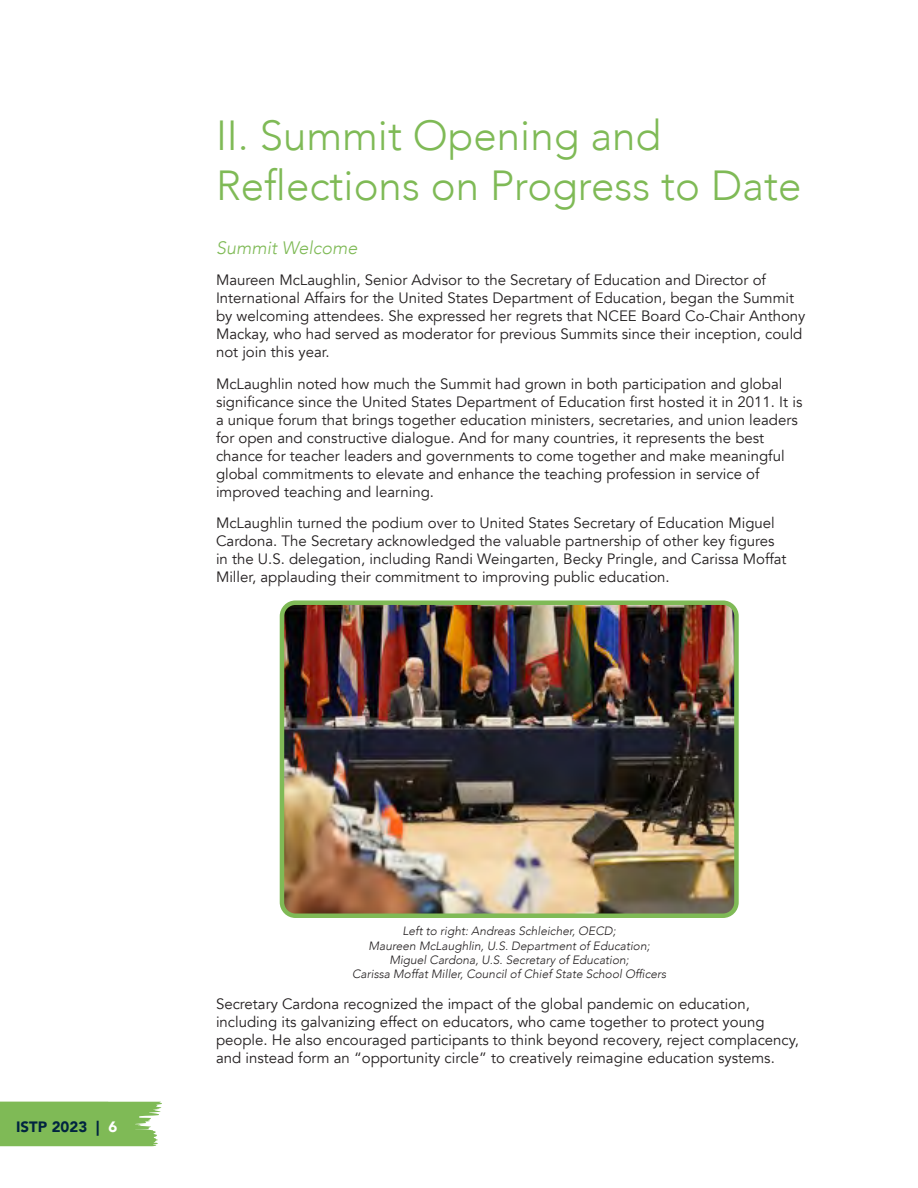
<style>
.page{position:relative;width:918px;height:1188px;background:#fff}
.page>*{position:absolute;margin:0;border:0;box-sizing:border-box;transform-origin:0 0}
.Heading_1{font:300 42px/50.4px "Avenir";color:#7fba56}
.Heading_2{font:italic 300 18px "Avenir";color:#7fba56}
.t1{font:15px/18px "Avenir";color:#231f20}
.t2{font:900 15px "Avenir";color:#012440}
.t3{font:italic 300 12px "Avenir";color:#231f20}
.s1{color:#fff}
</style>
<div class="page">
<div style="left:0;top:1102px;width:162px;height:44px;background:#7fba56"></div>
<img style="left:285px;top:605px;width:449px;height:308px">
<div style="left:280px;top:600px;width:459px;height:318px;border:4px solid #7fba56;border-radius:14px"></div>
<p class="Heading_1" style="left:216px;top:110px;width:587px">II. Summit Opening and<br>Reflections on Progress to Date</p>
<p class="Heading_2" style="left:216px;top:237px;width:143px">Summit Welcome</p>
<p class="t1" style="left:216px;top:271px;width:591px">Maureen McLaughlin, Senior Advisor to the Secretary of Education and Director of International Affairs for the United States Department of Education, began the Summit by welcoming attendees. She expressed her regrets that NCEE Board Co-Chair Anthony Mackay, who had served as moderator for previous Summits since their inception, could not join this year.</p>
<p class="t1" style="left:216px;top:375px;width:588px">McLaughlin noted how much the Summit had grown in both participation and global significance since the United States Department of Education first hosted it in 2011. It is a unique forum that brings together education ministers, secretaries, and union leaders for open and constructive dialogue. And for many countries, it represents the best chance for teacher leaders and governments to come together and make meaningful global commitments to elevate and enhance the teaching profession in service of improved teaching and learning.</p>
<p class="t1" style="left:216px;top:514px;width:572px">McLaughlin turned the podium over to United States Secretary of Education Miguel Cardona. The Secretary acknowledged the valuable partnership of other key figures in the U.S. delegation, including Randi Weingarten, Becky Pringle, and Carissa Moffat Miller, applauding their commitment to improving public education.</p>
<p class="t2" style="left:16px;top:1114px;width:103px">ISTP 2023 | <span class="s1">6</span></p>
<p class="t3" style="left:403px;top:924px;width:215px">Left to right: Andreas Schleicher, OECD;</p>
<p class="t3" style="left:369px;top:938px;width:283px">Maureen McLaughlin, U.S. Department of Education;</p>
<p class="t3" style="left:389px;top:953px;width:241px">Miguel Cardona, U.S. Secretary of Education;</p>
<p class="t3" style="left:352px;top:967px;width:316px">Carissa Moffat Miller, Council of Chief State School Officers</p>
<p class="t1" style="left:216px;top:995px;width:584px">Secretary Cardona recognized the impact of the global pandemic on education, including its galvanizing effect on educators, who came together to protect young people. He also encouraged participants to think beyond recovery, reject complacency, and instead form an “opportunity circle” to creatively reimagine education systems.</p>
</div>
